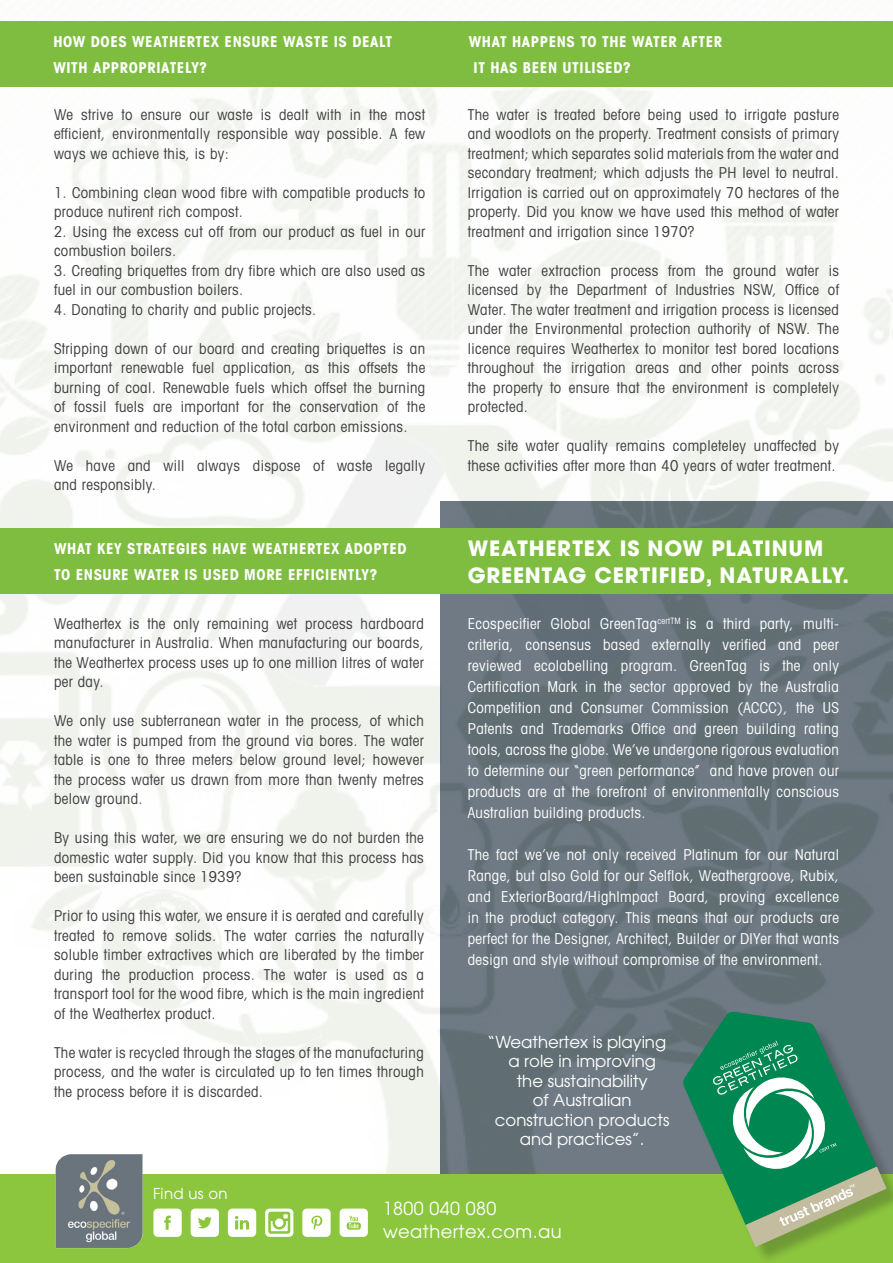
<style>
.page{position:relative;width:893px;height:1263px;background:#fff}
.page>*{position:absolute;margin:0;border:0;box-sizing:border-box;transform-origin:0 0}
.Body_Text{font:700 21px/27px "Avant Garde";letter-spacing:.04em;color:#fff}
.Body_Text-2{font:18px "Avant Garde";letter-spacing:.025em;color:#fff}
.HEADER_1{font:16.5px/19.5px "Avant Garde";color:#fff;text-align:center}
.Body_Text-3{font:condensed 15px/19.5px "Avant Garde";letter-spacing:.025em;color:#3e3e3f;text-align:justify}
.Body_Text-4{font:condensed 15px/21px "Avant Garde";letter-spacing:.025em;color:#fff;text-align:justify}
.Body_Text-5{font:700 condensed 15px/25.5px "Avant Garde";letter-spacing:.04em;color:#fff}
.Body_Text-6{font:15px "Avant Garde";letter-spacing:.025em;color:#fff}
</style>
<div class="page">
<img style="left:0;top:87px;width:893px;height:1087px">
<div style="left:0;top:21px;width:893px;height:66px;background:#7fbd41"></div>
<div style="left:0;top:528px;width:446px;height:66px;background:#7fbd41"></div>
<div style="left:434px;top:528px;width:459px;height:66px;background:#7fbd41"></div>
<div style="left:0;top:1174px;width:893px;height:89px;background:#8bc63e"></div>
<svg style="left:153px;top:1208px;width:29px;height:29px"></svg>
<svg style="left:191px;top:1208px;width:28px;height:29px"></svg>
<svg style="left:228px;top:1208px;width:28px;height:29px"></svg>
<svg style="left:302px;top:1208px;width:29px;height:29px"></svg>
<svg style="left:340px;top:1208px;width:28px;height:29px"></svg>
<svg style="left:265px;top:1208px;width:28px;height:29px"></svg>
<img style="left:54px;top:1153px;width:89px;height:95px">
<div style="left:686px;top:1014px;width:207px;height:249px;background:#231f20;opacity:.27"></div>
<svg style="left:683px;top:1011px;width:204px;height:236px"></svg>
<p class="Body_Text-5" style="left:53px;top:29px;width:340px">HOW DOES WEATHERTEX ENSURE WASTE IS DEALT<br>WITH APPROPRIATELY?</p>
<p class="Body_Text-3" style="left:54px;top:104px;width:373px">We strive to ensure our waste is dealt with in the most efficient, environmentally responsible way possible. A few ways we achieve this, is by:</p>
<p class="Body_Text-3" style="left:54px;top:182px;width:373px">1. Combining clean wood fibre with compatible products to produce nutirent rich compost.</p>
<p class="Body_Text-3" style="left:54px;top:221px;width:373px">2. Using the excess cut off from our product as fuel in our combustion boilers.</p>
<p class="Body_Text-3" style="left:54px;top:260px;width:373px">3. Creating briquettes from dry fibre which are also used as fuel in our combustion boilers.</p>
<p class="Body_Text-3" style="left:54px;top:299px;width:264px">4. Donating to charity and public projects.</p>
<p class="Body_Text-3" style="left:54px;top:338px;width:373px">Stripping down of our board and creating briquettes is an important renewable fuel application, as this offsets the burning of coal. Renewable fuels which offset the burning of fossil fuels are important for the conservation of the environment and reduction of the total carbon emissions.</p>
<p class="Body_Text-3" style="left:54px;top:455px;width:373px">We have and will always dispose of waste legally and responsibly.</p>
<p class="Body_Text-5" style="left:54px;top:536px;width:354px">WHAT KEY STRATEGIES HAVE WEATHERTEX ADOPTED<br>TO ENSURE WATER IS USED MORE EFFICIENTLY?</p>
<p class="Body_Text-3" style="left:54px;top:613px;width:371px">Weathertex is the only remaining wet process hardboard manufacturer in Australia. When manufacturing our boards, the Weathertex process uses up to one million litres of water per day.</p>
<p class="Body_Text-3" style="left:54px;top:711px;width:371px">We only use subterranean water in the process, of which the water is pumped from the ground via bores. The water table is one to three meters below ground level; however the process water us drawn from more than twenty metres below ground.</p>
<p class="Body_Text-3" style="left:54px;top:828px;width:371px">By using this water, we are ensuring we do not burden the domestic water supply. Did you know that this process has been sustainable since 1939?</p>
<p class="Body_Text-3" style="left:54px;top:906px;width:371px">Prior to using this water, we ensure it is aerated and carefully treated to remove solids. The water carries the naturally soluble timber extractives which are liberated by the timber during the production process. The water is used as a transport tool for the wood fibre, which is the main ingredient of the Weathertex product.</p>
<p class="Body_Text-3" style="left:54px;top:1042px;width:371px">The water is recycled through the stages of the manufacturing process, and the water is circulated up to ten times through the process before it is discarded.</p>
<p class="Body_Text-6" style="left:153px;top:1184px;width:76px">Find us on</p>
<p class="Body_Text-5" style="left:474px;top:29px;width:250px;text-indent:-5px">WHAT HAPPENS TO THE WATER AFTER<br>IT HAS BEEN UTILISED?</p>
<p class="Body_Text-3" style="left:468px;top:104px;width:373px">The water is treated before being used to irrigate pasture and woodlots on the property. Treatment consists of primary treatment; which separates solid materials from the water and secondary treatment; which adjusts the PH level to neutral.<br>Irrigation is carried out on approximately 70 hectares of the property. Did you know we have used this method of water treatment and irrigation since 1970?</p>
<p class="Body_Text-3" style="left:468px;top:260px;width:373px">The water extraction process from the ground water is licensed by the Department of Industries NSW, Office of Water. The water treatment and irrigation process is licensed under the Environmental protection authority of NSW. The licence requires Weathertex to monitor test bored locations throughout the irrigation areas and other points across the property to ensure that the environment is completely protected.</p>
<p class="Body_Text-3" style="left:468px;top:436px;width:373px">The site water quality remains completeley unaffected by these activities after more than 40 years of water treatment.</p>
<p class="Body_Text" style="left:468px;top:534px;width:383px">WEATHERTEX IS NOW PLATINUM<br>GREENTAG CERTIFIED, NATURALLY.</p>
<p class="Body_Text-4" style="left:468px;top:612px;width:373px">Ecospecifier Global GreenTag<sup>certTM</sup> is a third party, multi&shy;criteria, consensus based externally verified and peer reviewed ecolabelling program. GreenTag is the only Certification Mark in the sector approved by the Australia Competition and Consumer Commission (ACCC), the US Patents and Trademarks Office and green building rating tools, across the globe. We’ve undergone rigorous evaluation to determine our “green performance” and have proven our products are at the forefront of environmentally conscious Australian building products.</p>
<p class="Body_Text-4" style="left:468px;top:843px;width:373px">The fact we’ve not only received Platinum for our Natural Range, but also Gold for our Selflok, Weathergroove, Rubix, and ExteriorBoard/HighImpact Board, proving excellence in the product category. This means that our products are perfect for the Designer, Architect, Builder or DIYer that wants design and style without compromise of the environment.</p>
<p class="HEADER_1" style="left:487px;top:1032px;width:184px">“Weathertex is playing a role in improving<br>the sustainability<br>of Australian construction products and practices”.</p>
<p class="Body_Text-2" style="left:383px;top:1197px;width:115px">1800 040 080</p>
<p class="Body_Text-2" style="left:383px;top:1220px;width:180px">weathertex.com.au</p>
</div>
